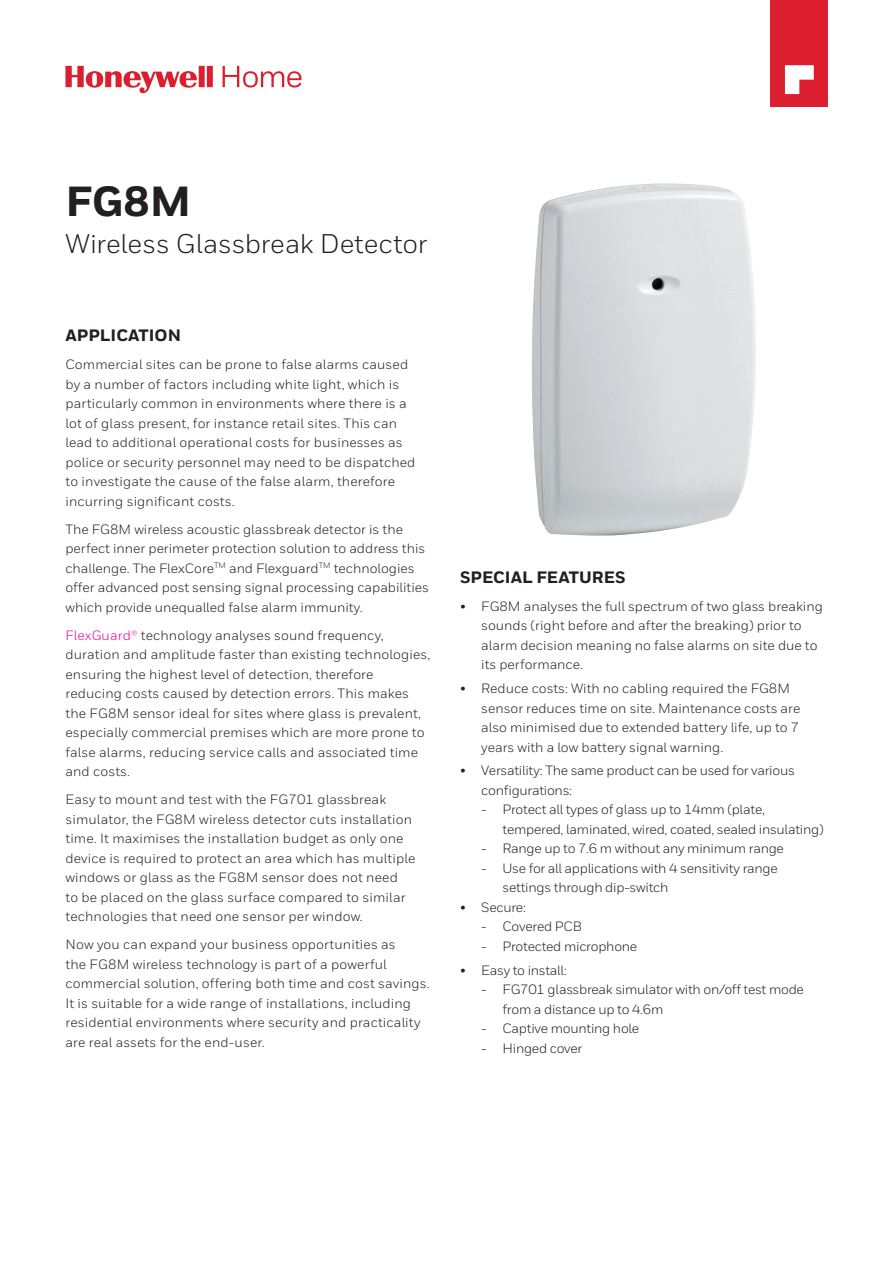
<style>
.page{position:relative;width:893px;height:1263px;background:#fff}
.page>*{position:absolute;margin:0;border:0;box-sizing:border-box;transform-origin:0 0}
.Cover_heading_1{font:800 42px "Honeywell Sans";color:#231f20}
.Cover_sub_header{font:27px "Honeywell Sans";letter-spacing:-.005em;color:#231f20}
.Body_Sub_header{font:800 16.5px "Honeywell Sans";color:#231f20}
.Body{font:13.5px/19.5px "Honeywell Sans";letter-spacing:.01em;color:#231f20}
.Bullets{font:13.5px/19.5px "Honeywell Sans";color:#231f20}
.Sub_bullets{font:13.5px/19.5px "Honeywell Sans";letter-spacing:-.02em;color:#231f20}
.Bullets-2{font:13.5px/19.5px "Honeywell Sans";letter-spacing:-.02em;color:#231f20}
.s1{color:#ed028c}
</style>
<div class="page">
<div style="left:770px;top:0;width:57px;height:107px;background:#dc1f2e"></div>
<svg style="left:785px;top:65px;width:29px;height:29px"></svg>
<svg style="left:65px;top:66px;width:236px;height:27px"></svg>
<img style="left:532px;top:183px;width:224px;height:352px">
<p class="Cover_heading_1" style="left:65px;top:176px;width:127px">FG8M</p>
<p class="Cover_sub_header" style="left:65px;top:228px;width:363px">Wireless Glassbreak Detector</p>
<p class="Body_Sub_header" style="left:65px;top:325px;width:117px">APPLICATION</p>
<p class="Body" style="left:65px;top:355px;width:351px">Commercial sites can be prone to false alarms caused by a number of factors including white light, which is particularly common in environments where there is a lot of glass present, for instance retail sites. This can lead to additional operational costs for businesses as police or security personnel may need to be dispatched to investigate the cause of the false alarm, therefore incurring significant costs.</p>
<p class="Body" style="left:65px;top:519px;width:365px">The FG8M wireless acoustic glassbreak detector is the perfect inner perimeter protection solution to address this challenge. The FlexCore<sup>TM</sup> and Flexguard<sup>TM</sup> technologies offer advanced post sensing signal processing capabilities which provide unequalled false alarm immunity.</p>
<p class="Body" style="left:65px;top:625px;width:366px"><span class="s1">FlexGuard®</span> technology analyses sound frequency, duration and amplitude faster than existing technologies, ensuring the highest level of detection, therefore reducing costs caused by detection errors. This makes the FG8M sensor ideal for sites where glass is prevalent, especially commercial premises which are more prone to false alarms, reducing service calls and associated time and costs.</p>
<p class="Body" style="left:65px;top:790px;width:351px">Easy to mount and test with the FG701 glassbreak simulator, the FG8M wireless detector cuts installation time. It maximises the installation budget as only one device is required to protect an area which has multiple windows or glass as the FG8M sensor does not need<br>to be placed on the glass surface compared to similar technologies that need one sensor per window.</p>
<p class="Body" style="left:65px;top:935px;width:366px">Now you can expand your business opportunities as<br>the FG8M wireless technology is part of a powerful commercial solution, offering both time and cost savings.<br>It is suitable for a wide range of installations, including residential environments where security and practicality are real assets for the end-user.</p>
<p class="Body_Sub_header" style="left:460px;top:567px;width:167px">SPECIAL FEATURES</p>
<p class="Bullets" style="left:481px;top:596px;width:343px;text-indent:-21px">• FG8M analyses the full spectrum of two glass breaking sounds (right before and after the breaking) prior to alarm decision meaning no false alarms on site due to its performance.</p>
<p class="Bullets" style="left:481px;top:679px;width:321px;text-indent:-21px">• Reduce costs: With no cabling required the FG8M sensor reduces time on site. Maintenance costs are also minimised due to extended battery life, up to 7 years with a low battery signal warning.</p>
<p class="Bullets-2" style="left:481px;top:761px;width:315px;text-indent:-21px">• Versatility: The same product can be used for various configurations:</p>
<p class="Sub_bullets" style="left:502px;top:800px;width:323px;text-indent:-21px">- Protect all types of glass up to 14mm (plate, tempered, laminated, wired, coated, sealed insulating)</p>
<p class="Sub_bullets" style="left:481px;top:839px;width:304px">- Range up to 7.6 m without any minimum range</p>
<p class="Sub_bullets" style="left:502px;top:858px;width:277px;text-indent:-21px">- Use for all applications with 4 sensitivity range settings through dip-switch</p>
<p class="Bullets" style="left:460px;top:897px;width:67px">• Secure:</p>
<p class="Sub_bullets" style="left:481px;top:917px;width:102px">- Covered PCB</p>
<p class="Sub_bullets" style="left:481px;top:936px;width:158px">- Protected microphone</p>
<p class="Bullets-2" style="left:460px;top:960px;width:108px">• Easy to install:</p>
<p class="Sub_bullets" style="left:502px;top:980px;width:303px;text-indent:-21px">- FG701 glassbreak simulator with on/off test mode from a distance up to 4.6m</p>
<p class="Sub_bullets" style="left:481px;top:1019px;width:159px">- Captive mounting hole</p>
<p class="Sub_bullets" style="left:481px;top:1038px;width:103px">- Hinged cover</p>
</div>
